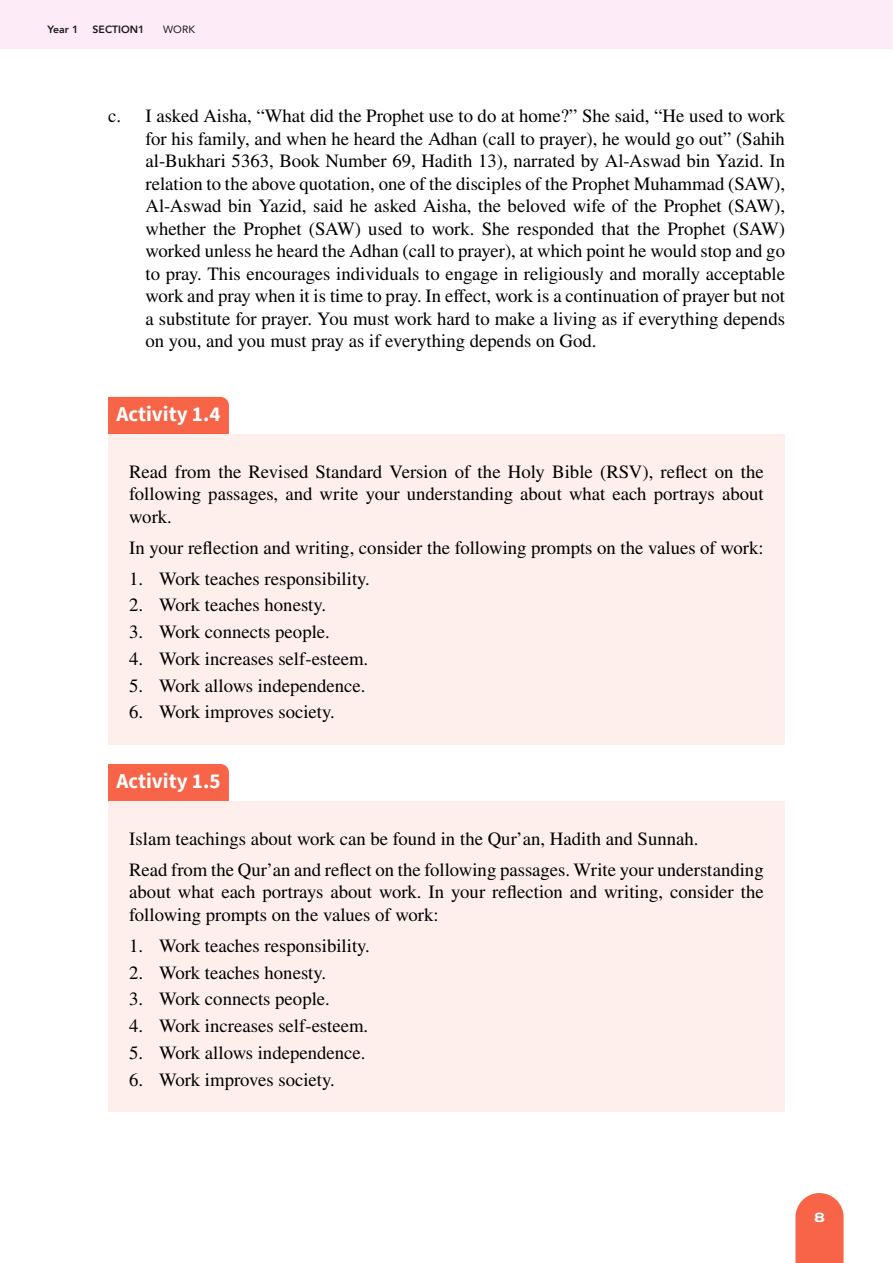
<style>
.page{position:relative;width:893px;height:1263px;background:#fff}
.page>*{position:absolute;margin:0;border:0;box-sizing:border-box;transform-origin:0 0}
.t1{font:700 21px "Source Sans Pro";color:#fff}
.t2{font:18.75px/22.5px "STIX General";color:#000;text-align:justify}
.t3{font:800 13.5px "Archivo Expanded";color:#fff}
.t4{font:800 10.5px "Avenir";color:#1a1a1a}
.t5{font:10.5px "Avenir";color:#1a1a1a}
</style>
<div class="page">
<div style="left:0;top:0;width:893px;height:49px;background:#feebf8"></div>
<svg style="left:795px;top:1193px;width:49px;height:70px;background:#f77257"></svg>
<div style="left:108px;top:397px;width:121px;height:37px;background:#f76447"></div>
<div style="left:108px;top:434px;width:677px;height:115px;background:#feefed"></div>
<div style="left:108px;top:541px;width:677px;height:70px;background:#feefed"></div>
<div style="left:108px;top:594px;width:677px;height:70px;background:#feefed"></div>
<div style="left:108px;top:648px;width:677px;height:70px;background:#feefed"></div>
<div style="left:108px;top:675px;width:677px;height:69px;background:#feefed"></div>
<div style="left:108px;top:764px;width:121px;height:37px;background:#f76447"></div>
<div style="left:108px;top:801px;width:677px;height:70px;background:#feefed"></div>
<div style="left:108px;top:832px;width:677px;height:115px;background:#feefed"></div>
<div style="left:108px;top:935px;width:677px;height:69px;background:#feefed"></div>
<div style="left:108px;top:988px;width:677px;height:70px;background:#feefed"></div>
<div style="left:108px;top:1042px;width:677px;height:69px;background:#feefed"></div>
<p class="t4" style="left:48px;top:21px;width:32px">Year 1</p>
<p class="t4" style="left:93px;top:21px;width:53px">SECTION1</p>
<p class="t5" style="left:163px;top:21px;width:33px">WORK</p>
<p class="t2" style="left:146px;top:105px;width:641px;text-indent:-38px">c. I asked Aisha, “What did the Prophet use to do at home?” She said, “He used to work for his family, and when he heard the Adhan (call to prayer), he would go out” (Sahih al-Bukhari 5363, Book Number 69, Hadith 13), narrated by Al-Aswad bin Yazid. In relation to the above quotation, one of the disciples of the Prophet Muhammad (SAW), Al-Aswad bin Yazid, said he asked Aisha, the beloved wife of the Prophet (SAW), whether the Prophet (SAW) used to work. She responded that the Prophet (SAW) worked unless he heard the Adhan (call to prayer), at which point he would stop and go to pray. This encourages individuals to engage in religiously and morally acceptable work and pray when it is time to pray. In effect, work is a continuation of prayer but not a substitute for prayer. You must work hard to make a living as if everything depends on you, and you must pray as if everything depends on God.</p>
<p class="t1" style="left:117px;top:400px;width:105px">Activity 1.4</p>
<p class="t2" style="left:129px;top:461px;width:636px">Read from the Revised Standard Version of the Holy Bible (RSV), reflect on the following passages, and write your understanding about what each portrays about work.</p>
<p class="t2" style="left:129px;top:537px;width:636px">In your reflection and writing, consider the following prompts on the values of work:</p>
<p class="t2" style="left:129px;top:568px;width:242px">1. Work teaches responsibility.</p>
<p class="t2" style="left:129px;top:595px;width:198px">2. Work teaches honesty.</p>
<p class="t2" style="left:129px;top:621px;width:202px">3. Work connects people.</p>
<p class="t2" style="left:129px;top:648px;width:240px">4. Work increases self-esteem.</p>
<p class="t2" style="left:129px;top:675px;width:238px">5. Work allows independence.</p>
<p class="t2" style="left:129px;top:702px;width:207px">6. Work improves society.</p>
<p class="t1" style="left:117px;top:767px;width:105px">Activity 1.5</p>
<p class="t2" style="left:129px;top:824px;width:636px;line-height:31px">Islam teachings about work can be found in the Qur’an, Hadith and Sunnah.<br>Read from the Qur’an and reflect on the following passages. Write your understanding</p>
<p class="t2" style="left:129px;top:881px;width:636px">about what each portrays about work. In your reflection and writing, consider the following prompts on the values of work:</p>
<p class="t2" style="left:129px;top:935px;width:242px">1. Work teaches responsibility.</p>
<p class="t2" style="left:129px;top:962px;width:198px">2. Work teaches honesty.</p>
<p class="t2" style="left:129px;top:988px;width:202px">3. Work connects people.</p>
<p class="t2" style="left:129px;top:1015px;width:240px">4. Work increases self-esteem.</p>
<p class="t2" style="left:129px;top:1042px;width:238px">5. Work allows independence.</p>
<p class="t2" style="left:129px;top:1069px;width:207px">6. Work improves society.</p>
<p class="t3" style="left:814px;top:1207px;width:12px">8</p>
</div>
